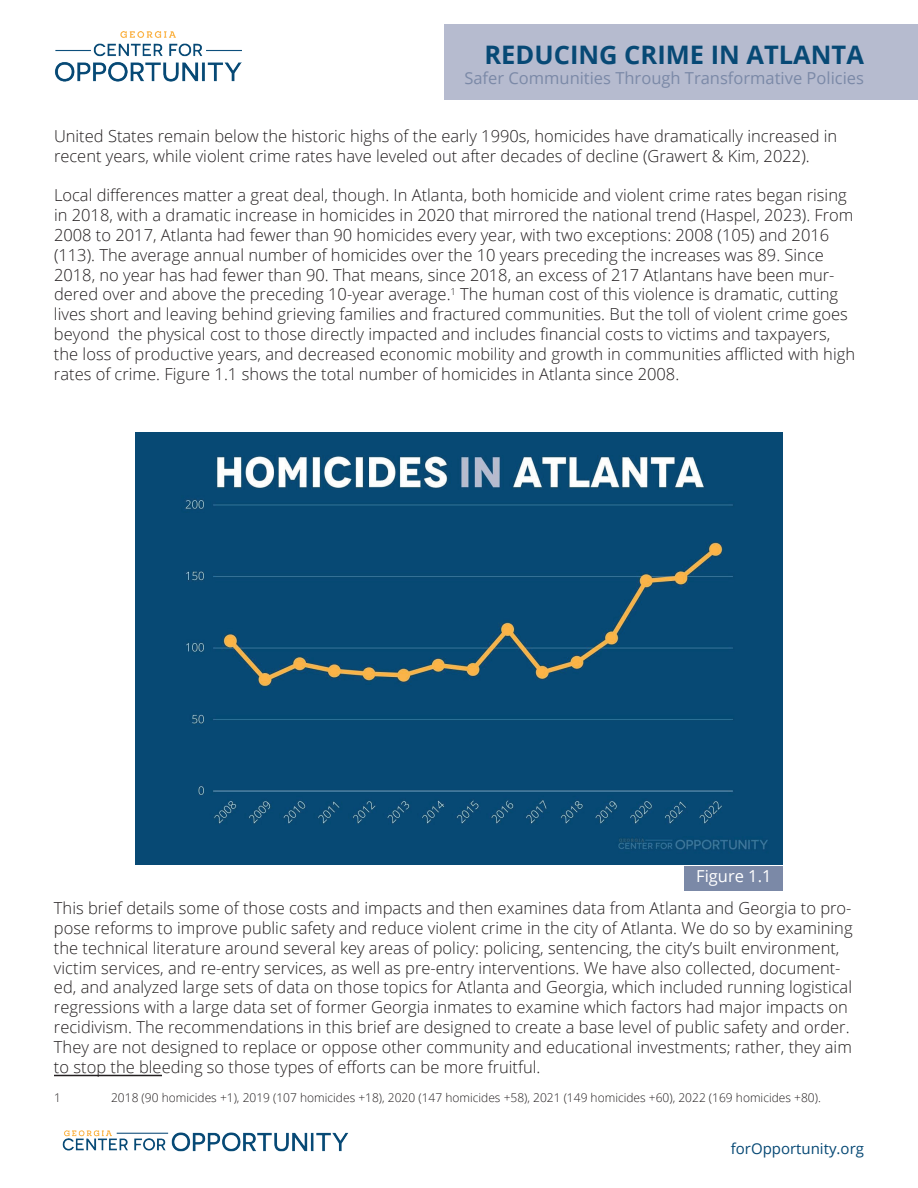
<style>
.page{position:relative;width:918px;height:1188px;background:#fff}
.page>*{position:absolute;margin:0;border:0;box-sizing:border-box;transform-origin:0 0}
.t1{font:700 25.5px "Open Sans";color:#074975}
.t2{font:300 16.5px/19.8px "Open Sans";color:#231f20}
.t3{font:16.5px "Open Sans";color:#7b89a7}
.t4{font:16.5px "Open Sans";color:#fff}
.t5{font:15px "Open Sans";color:#074975}
.t6{font:300 12px "Open Sans";color:#231f20}
</style>
<div class="page">
<hr style="left:54px;top:1075px;width:108px;height:1px;background:#231f20">
<img style="left:135px;top:433px;width:648px;height:432px">
<div style="left:445px;top:24px;width:473px;height:75px;background:#b6bbcf"></div>
<img style="left:55px;top:31px;width:187px;height:51px">
<img style="left:62px;top:1130px;width:287px;height:22px">
<div style="left:685px;top:866px;width:98px;height:25px;background:#7b89a7"></div>
<h1 class="t1" style="left:485px;top:37px;width:381px">REDUCING CRIME IN ATLANTA</h1>
<p class="t3" style="left:464px;top:66px;width:401px">Safer Communities Through Transformative Policies</p>
<p class="t2" style="left:54px;top:126px;width:785px">United States remain below the historic highs of the early 1990s, homicides have dramatically increased in recent years, while violent crime rates have leveled out after decades of decline (Grawert &amp; Kim, 2022).</p>
<p class="t2" style="left:54px;top:185px;width:803px">Local differences matter a great deal, though. In Atlanta, both homicide and violent crime rates began rising in 2018, with a dramatic increase in homicides in 2020 that mirrored the national trend (Haspel, 2023). From 2008 to 2017, Atlanta had fewer than 90 homicides every year, with two exceptions: 2008 (105) and 2016 (113). The average annual number of homicides over the 10 years preceding the increases was 89. Since 2018, no year has had fewer than 90. That means, since 2018, an excess of 217 Atlantans have been mur&shy;dered over and above the preceding 10-year average.<sup>1</sup> The human cost of this violence is dramatic, cutting lives short and leaving behind grieving families and fractured communities. But the toll of violent crime goes beyond the physical cost to those directly impacted and includes financial costs to victims and taxpayers, the loss of productive years, and decreased economic mobility and growth in communities afflicted with high rates of crime. Figure 1.1 shows the total number of homicides in Atlanta since 2008.</p>
<p class="t4" style="left:696px;top:864px;width:77px">Figure 1.1</p>
<p class="t2" style="left:54px;top:898px;width:800px">This brief details some of those costs and impacts and then examines data from Atlanta and Georgia to pro&shy;pose reforms to improve public safety and reduce violent crime in the city of Atlanta. We do so by examining the technical literature around several key areas of policy: policing, sentencing, the city’s built environment, victim services, and re-entry services, as well as pre-entry interventions. We have also collected, document&shy;ed, and analyzed large sets of data on those topics for Atlanta and Georgia, which included running logistical regressions with a large data set of former Georgia inmates to examine which factors had major impacts on recidivism. The recommendations in this brief are designed to create a base level of public safety and order.<br>They are not designed to replace or oppose other community and educational investments; rather, they aim to stop the bleeding so those types of efforts can be more fruitful.</p>
<p class="t6" style="left:54px;top:1090px;width:8px">1</p>
<p class="t6" style="left:111px;top:1090px;width:711px">2018 (90 homicides +1), 2019 (107 homicides +18), 2020 (147 homicides +58), 2021 (149 homicides +60), 2022 (169 homicides +80).</p>
<p class="t5" style="left:731px;top:1138px;width:135px">forOpportunity.org</p>
</div>
